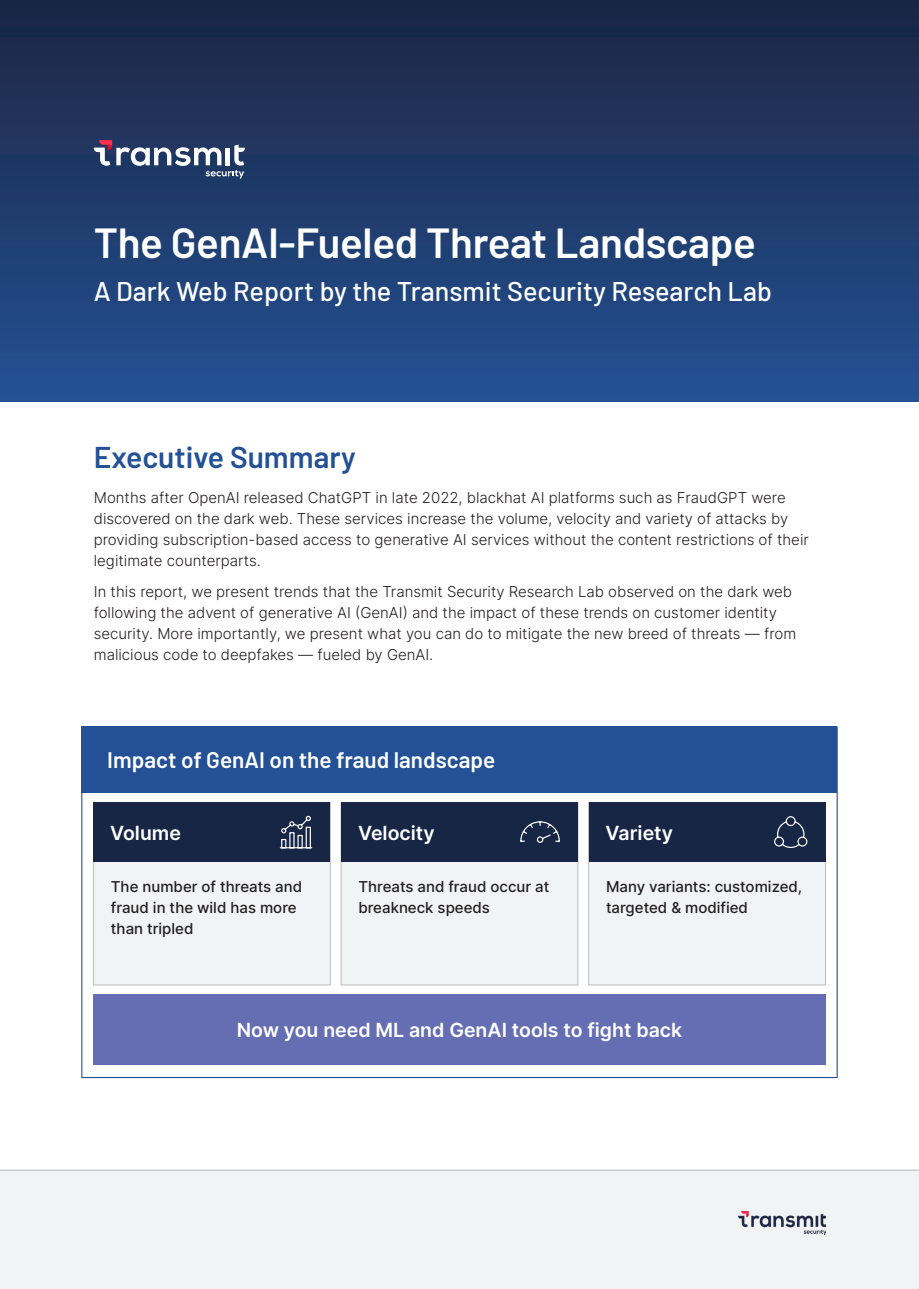
<style>
.page{position:relative;width:919px;height:1289px;background:#fff}
.page>*{position:absolute;margin:0;border:0;box-sizing:border-box;transform-origin:0 0}
.t1{font:600 42px "Barlow";letter-spacing:-.005em;color:#fff}
.ratz{font:600 30px "Barlow";color:#245196}
.t2{font:500 27px "Barlow";color:#fff}
.ratz-2{font:600 22.5px "Barlow";color:#fff}
.ratz-3{font:600 19.5px "Inter";color:#fff}
.ratz-4{font:300 15px/21px "Inter";color:#231f20}
.ratz-5{font:500 15px/21px "Inter";color:#231f20}
</style>
<div class="page">
<div style="left:0;top:1169px;width:918px;height:119px;background:#f2f3f4"></div>
<hr style="left:0;top:1169px;width:918px;height:1px;background:#bcbdc0">
<img style="left:738px;top:1211px;width:87px;height:23px">
<div style="left:0;top:0;width:918px;height:401px;background:linear-gradient(to bottom,#1b2542,#245193)"></div>
<svg style="left:94px;top:140px;width:151px;height:38px"></svg>
<div style="left:93px;top:802px;width:237px;height:182px;background:#f2f3f4"></div>
<div style="left:93px;top:802px;width:238px;height:183px;border:1px solid #bcbdc0"></div>
<div style="left:93px;top:802px;width:237px;height:60px;background:#172644"></div>
<div style="left:93px;top:994px;width:732px;height:70px;background:#656db3"></div>
<div style="left:341px;top:802px;width:237px;height:182px;background:#f2f3f4"></div>
<div style="left:340px;top:802px;width:238px;height:183px;border:1px solid #bcbdc0"></div>
<div style="left:341px;top:802px;width:237px;height:60px;background:#172644"></div>
<div style="left:588px;top:802px;width:237px;height:182px;background:#f2f3f4"></div>
<div style="left:588px;top:802px;width:237px;height:183px;border:1px solid #bcbdc0"></div>
<div style="left:588px;top:802px;width:237px;height:60px;background:#172644"></div>
<svg style="left:279px;top:815px;width:34px;height:34px"></svg>
<svg style="left:520px;top:821px;width:40px;height:22px"></svg>
<svg style="left:774px;top:816px;width:34px;height:32px"></svg>
<div style="left:82px;top:726px;width:755px;height:67px;background:#245196"></div>
<p class="t1" style="left:94px;top:212px;width:663px">The GenAI-Fueled Threat Landscape</p>
<p class="t2" style="left:94px;top:272px;width:679px">A Dark Web Report by the Transmit Security Research Lab</p>
<p class="ratz" style="left:94px;top:435px;width:263px">Executive Summary</p>
<p class="ratz-4" style="left:94px;top:486px;width:716px">Months after OpenAI released ChatGPT in late 2022, blackhat AI platforms such as FraudGPT were discovered on the dark web. These services increase the volume, velocity and variety of attacks by providing subscription-based access to generative AI services without the content restrictions of their legitimate counterparts.</p>
<p class="ratz-4" style="left:94px;top:581px;width:703px">In this report, we present trends that the Transmit Security Research Lab observed on the dark web following the advent of generative AI (GenAI) and the impact of these trends on customer identity security. More importantly, we present what you can do to mitigate the new breed of threats — from malicious code to deepfakes — fueled by GenAI.</p>
<p class="ratz-2" style="left:107px;top:743px;width:389px">Impact of GenAI on the fraud landscape</p>
<p class="ratz-3" style="left:110px;top:818px;width:72px">Volume</p>
<p class="ratz-3" style="left:358px;top:818px;width:78px">Velocity</p>
<p class="ratz-3" style="left:605px;top:818px;width:69px">Variety</p>
<p class="ratz-5" style="left:111px;top:875px;width:193px">The number of threats and fraud in the wild has more than tripled</p>
<p class="ratz-5" style="left:358px;top:875px;width:192px">Threats and fraud occur at breakneck speeds</p>
<p class="ratz-5" style="left:606px;top:875px;width:198px">Many variants: customized, targeted &amp; modified</p>
<p class="ratz-3" style="left:237px;top:1016px;width:447px">Now you need ML and GenAI tools to fight back</p>
</div>
